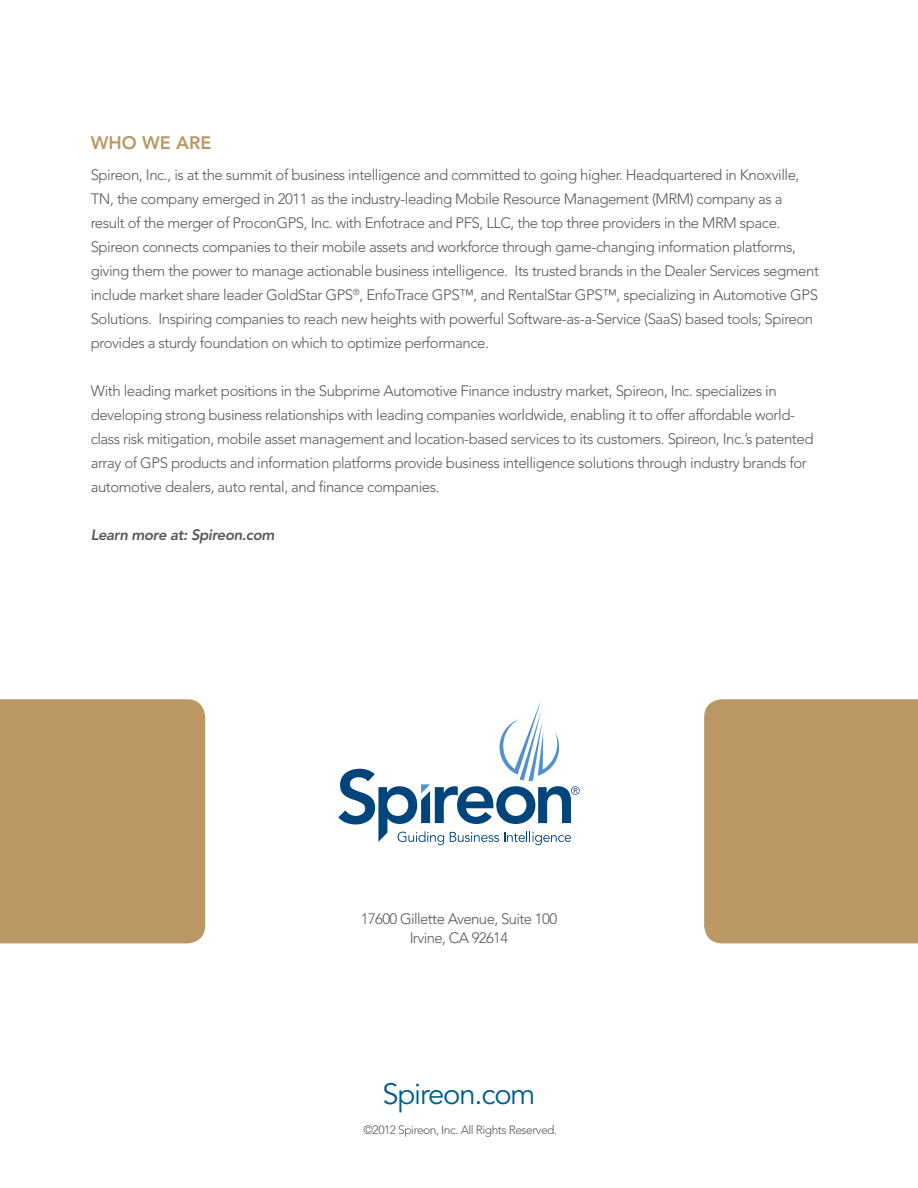
<style>
.page{position:relative;width:918px;height:1188px;background:#fff}
.page>*{position:absolute;margin:0;border:0;box-sizing:border-box;transform-origin:0 0}
.t1{font:29.25px "Avenir LT Std";letter-spacing:-.04em;color:#005d90}
.t2{font:800 18px "Avenir LT Std";color:#ba9764}
.t3{font:300 15px/24px "Avenir LT Std";letter-spacing:-.03em;color:#58595b}
.t4{font:italic 800 15px "Avenir LT Std";letter-spacing:-.03em;color:#58595b}
.t5{font:300 12px "Avenir LT Std";letter-spacing:-.04em;color:#58595b}
</style>
<div class="page">
<div style="left:0;top:699px;width:205px;height:244px;background:#ba9764"></div>
<div style="left:704px;top:699px;width:214px;height:244px;background:#ba9764"></div>
<svg style="left:338px;top:700px;width:242px;height:145px"></svg>
<p class="t2" style="left:91px;top:132px;width:17px">WHO</p>
<p class="t2" style="left:142px;top:132px;width:71px">We ARe</p>
<p class="t3" style="left:91px;top:163px;width:730px">Spireon, Inc., is at the summit of business intelligence and committed to going higher. Headquartered in Knoxville, TN, the company emerged in 2011 as the industry-leading Mobile Resource Management (MRM) company as a result of the merger of ProconGPS, Inc. with Enfotrace and PFS, LLC, the top three providers in the MRM space.<br>Spireon connects companies to their mobile assets and workforce through game-changing information platforms, giving them the power to manage actionable business intelligence. Its trusted brands in the Dealer Services segment include market share leader GoldStar GPS<sup>®</sup>, EnfoTrace GPS™, and RentalStar GPS™, specializing in Automotive GPS Solutions. Inspiring companies to reach new heights with powerful Software-as-a-Service (SaaS) based tools; Spireon provides a sturdy foundation on which to optimize performance.</p>
<p class="t3" style="left:91px;top:379px;width:724px">With leading market positions in the Subprime Automotive Finance industry market, Spireon, Inc. specializes in developing strong business relationships with leading companies worldwide, enabling it to offer affordable world&shy;class risk mitigation, mobile asset management and location-based services to its customers. Spireon, Inc.’s patented array of GPS products and information platforms provide business intelligence solutions through industry brands for automotive dealers, auto rental, and finance companies.</p>
<p class="t4" style="left:91px;top:526px;width:185px">Learn more at: Spireon.com</p>
<p class="t3" style="left:361px;top:909px;width:198px;line-height:19.5px;text-align:center">17600 Gillette Avenue, Suite 100<br>Irvine, CA 92614</p>
<h1 class="t1" style="left:382px;top:1077px;width:155px">Spireon.com</h1>
<p class="t5" style="left:363px;top:1123px;width:195px">©2012 Spireon, Inc. All Rights Reserved.</p>
</div>
